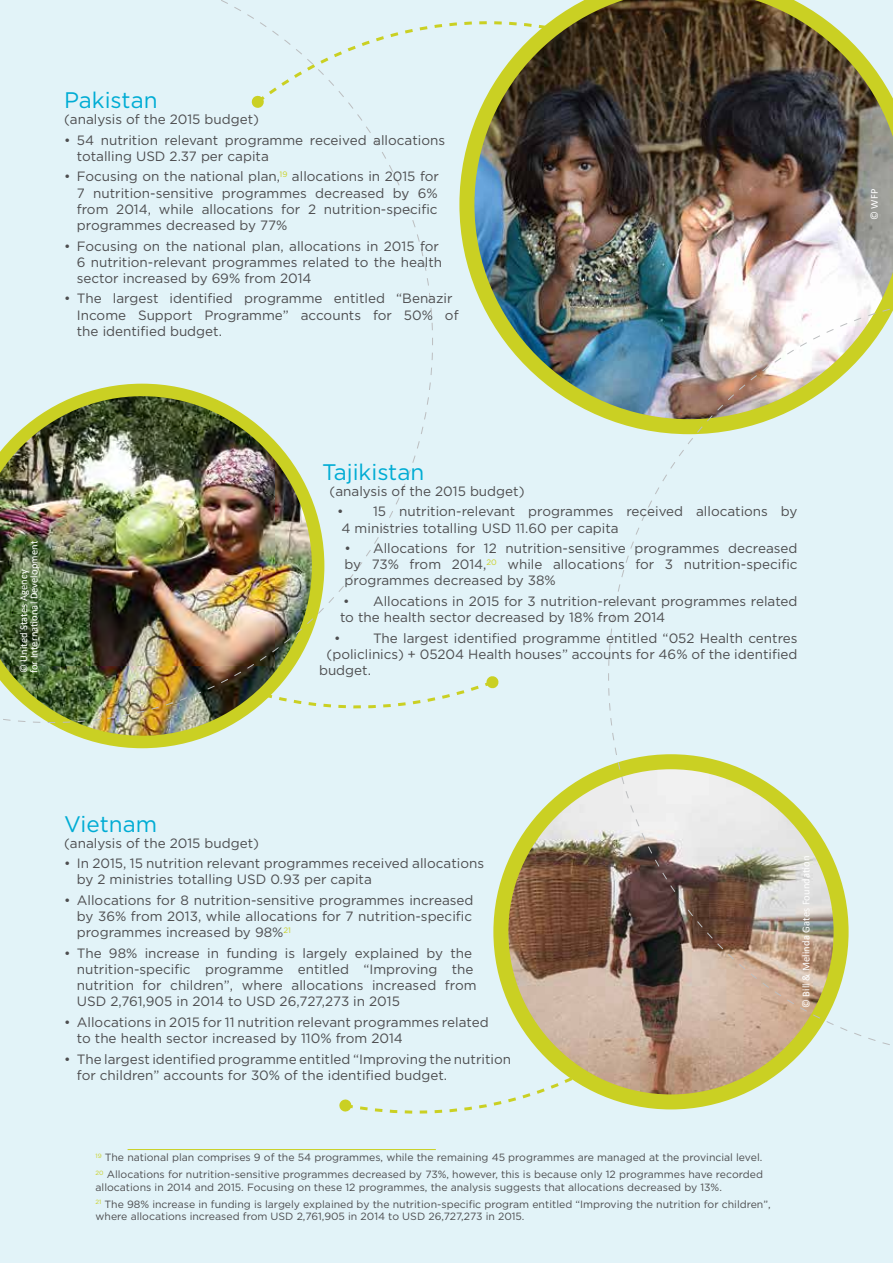
<style>
.page{position:relative;width:893px;height:1263px;background:#e2f3f8}
.page>*{position:absolute;margin:0;border:0;box-sizing:border-box;transform-origin:0 0}
.t1{font:22.5px "Gotham";color:#00acd4}
.t2{font:13.5px/16.2px "Gotham";color:#4d4d4f}
.t3{font:10.5px/16.8px "Gotham";color:#4d4d4f}
.t4{font:10.5px/10.5px "Calibri";letter-spacing:.01em;color:#fff}
</style>
<div class="page">
<svg style="left:352px;top:802px;width:434px;height:312px"></svg>
<svg style="left:339px;top:1099px;width:13px;height:13px"></svg>
<svg style="left:486px;top:676px;width:13px;height:13px"></svg>
<img style="left:501px;top:762px;width:340px;height:340px;border-radius:170px">
<div style="left:493px;top:754px;width:356px;height:355px;border:15px solid #cad023;border-radius:50%"></div>
<img style="left:49px;top:723px;width:186px;height:25px">
<img style="left:459px;top:0;width:434px;height:420px">
<img style="left:0;top:0;width:433px;height:723px">
<img style="left:608px;top:295px;width:285px;height:764px">
<hr style="left:128px;top:1149px;width:308px;height:1px;background:#cad023">
<h1 class="t1" style="left:64px;top:86px;width:95px">Pakistan</h1>
<p class="t2" style="left:64px;top:111px;width:196px">(analysis of the 2015 budget)</p>
<p class="t2" style="left:77px;top:132px;width:370px;text-indent:-13px">• 54 nutrition relevant programme received allocations totalling USD 2.37 per capita</p>
<p class="t2" style="left:77px;top:168px;width:364px;text-align:justify;text-indent:-13px">• Focusing on the national plan,<sup>19</sup> allocations in 2015 for 7 nutrition-sensitive programmes decreased by 6% from 2014, while allocations for 2 nutrition-specific programmes decreased by 77%</p>
<p class="t2" style="left:77px;top:237px;width:367px;text-indent:-13px">• Focusing on the national plan, allocations in 2015 for<br>6 nutrition-relevant programmes related to the health sector increased by 69% from 2014</p>
<p class="t2" style="left:77px;top:290px;width:383px;text-indent:-13px">• The largest identified programme entitled “Benazir<br>Income Support Programme” accounts for 50% of the identified budget.</p>
<p class="t4" style="left:19px;top:673px;width:134px;rotate:-90deg">© United States Agency<br>for International Development</p>
<h1 class="t1" style="left:322px;top:457px;width:104px">Tajikistan</h1>
<p class="t2" style="left:330px;top:483px;width:196px">(analysis of the 2015 budget)</p>
<p class="t2" style="left:342px;top:503px;width:458px;text-indent:-4px">• 15 nutrition-relevant programmes received allocations by<br>4 ministries totalling USD 11.60 per capita</p>
<p class="t2" style="left:345px;top:540px;width:455px;text-align:justify">• Allocations for 12 nutrition-sensitive programmes decreased by 73% from 2014,<sup>20</sup> while allocations for 3 nutrition-specific programmes decreased by 38%</p>
<p class="t2" style="left:340px;top:593px;width:459px">• Allocations in 2015 for 3 nutrition-relevant programmes related to the health sector decreased by 18% from 2014</p>
<p class="t2" style="left:334px;top:629px;width:8px">•</p>
<p class="t2" style="left:373px;top:629px;width:426px">The largest identified programme entitled “052 Health centres</p>
<p class="t2" style="left:327px;top:646px;width:472px">(policlinics) + 05204 Health houses” accounts for 46% of the identified</p>
<p class="t2" style="left:319px;top:662px;width:53px">budget.</p>
<h1 class="t1" style="left:64px;top:809px;width:95px">Vietnam</h1>
<p class="t2" style="left:64px;top:835px;width:196px">(analysis of the 2015 budget)</p>
<p class="t2" style="left:77px;top:855px;width:409px;text-indent:-13px">• In 2015, 15 nutrition relevant programmes received allocations by 2 ministries totalling USD 0.93 per capita</p>
<p class="t2" style="left:77px;top:892px;width:398px;text-align:justify;text-indent:-13px">• Allocations for 8 nutrition-sensitive programmes increased by 36% from 2013, while allocations for 7 nutrition-specific programmes increased by 98%<sup>21</sup></p>
<p class="t2" style="left:77px;top:945px;width:401px;text-indent:-13px">• The 98% increase in funding is largely explained by the nutrition-specific programme entitled “Improving the nutrition for children”, where allocations increased from USD 2,761,905 in 2014 to USD 26,727,273 in 2015</p>
<p class="t2" style="left:77px;top:1014px;width:413px;text-indent:-13px">• Allocations in 2015 for 11 nutrition relevant programmes related to the health sector increased by 110% from 2014</p>
<p class="t2" style="left:77px;top:1050px;width:436px;text-indent:-13px">• The largest identified programme entitled “Improving the nutrition for children” accounts for 30% of the identified budget.</p>
<p class="t3" style="left:96px;top:1149px;width:669px"><sup>19</sup> The national plan comprises 9 of the 54 programmes, while the remaining 45 programmes are managed at the provincial level.<br><sup>20</sup> Allocations for nutrition-sensitive programmes decreased by 73%, however, this is because only 12 programmes have recorded</p>
<p class="t3" style="left:96px;top:1178px;width:677px">allocations in 2014 and 2015. Focusing on these 12 programmes, the analysis suggests that allocations decreased by 13%.<br><sup>21</sup> The 98% increase in funding is largely explained by the nutrition-specific program entitled “Improving the nutrition for children”,</p>
<p class="t3" style="left:96px;top:1208px;width:430px">where allocations increased from USD 2,761,905 in 2014 to USD 26,727,273 in 2015.</p>
<p class="t4" style="left:801px;top:1008px;width:153px;rotate:-90deg">© Bill &amp; Melinda Gates Foundation</p>
<p class="t4" style="left:870px;top:220px;width:33px;rotate:-90deg">© WFP</p>
</div>
